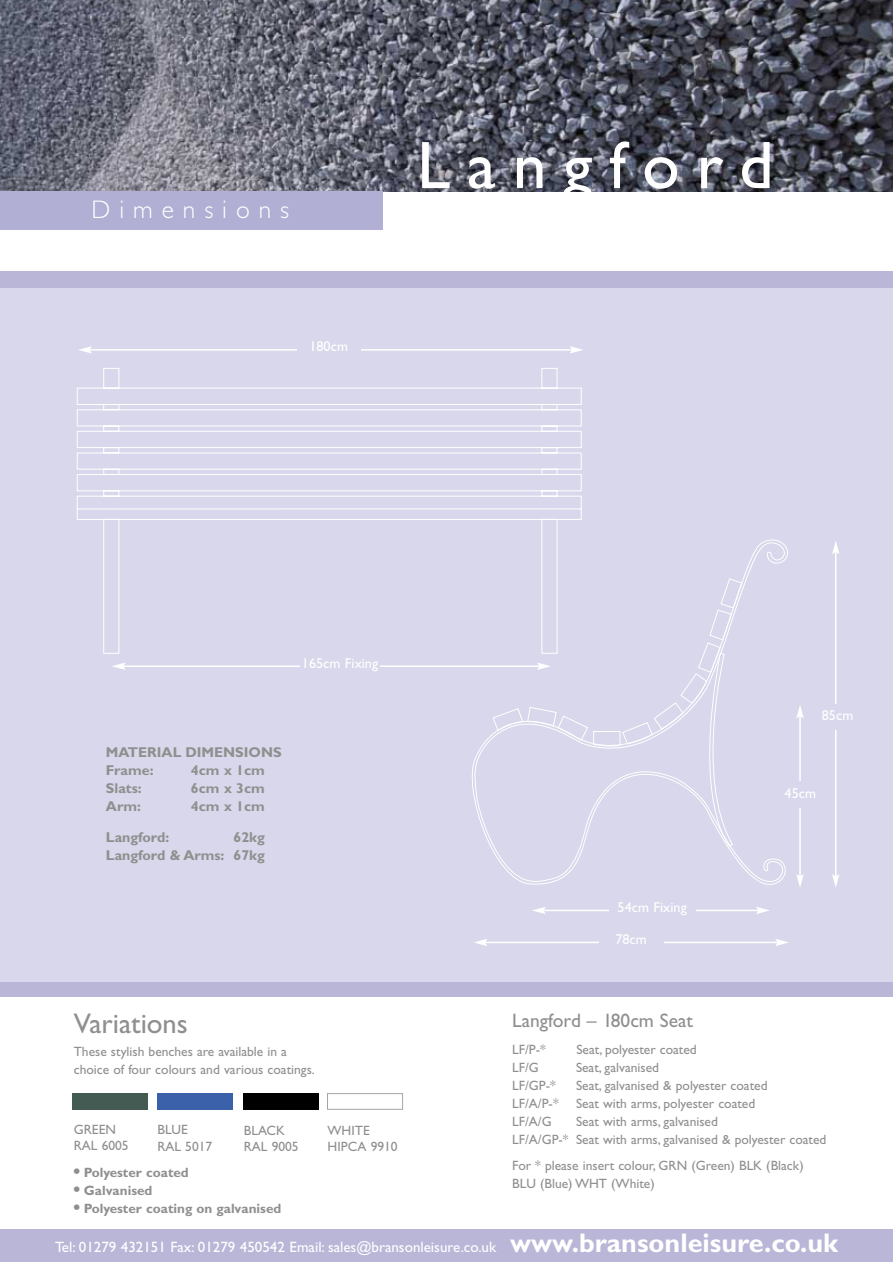
<style>
.page{position:relative;width:893px;height:1262px;background:#fff}
.page>*{position:absolute;margin:0;border:0;box-sizing:border-box;transform-origin:0 0}
.t1{font:67.5px "Gill Sans";letter-spacing:.25em;color:#fff}
.t2{font:28.5px "Gill Sans";color:#8f8f8f}
.t3{font:300 25.5px "Gill Sans";letter-spacing:.35em;color:#fff}
.t4{font:19.5px "Gill Sans";color:#8f8f8f}
.t5{font:15px "Gill Sans";color:#fff}
.t6{font:700 14.25px/18px "Gill Sans";color:#8f8f8f}
.t7{font:14.25px "Gill Sans";color:#fff}
.t8{font:13.5px/16.5px "Gill Sans";color:#8f8f8f}
.t9{font:700 13.5px "Gill Sans";color:#8f8f8f}
.s1{font-weight:700;font-size:27px}
</style>
<div class="page">
<img style="left:0;top:0;width:892px;height:191px">
<div style="left:0;top:191px;width:383px;height:39px;background:#b1afd4"></div>
<div style="left:0;top:271px;width:892px;height:725px;background:#b9b6d8"></div>
<div style="left:0;top:288px;width:892px;height:693px;background:#d8d7eb"></div>
<div style="left:0;top:1229px;width:892px;height:32px;background:#b9b6d8"></div>
<svg style="left:77px;top:368px;width:505px;height:286px"></svg>
<svg style="left:464px;top:528px;width:324px;height:357px"></svg>
<svg style="left:492px;top:578px;width:250px;height:269px"></svg>
<hr style="left:89px;top:349px;width:483px;height:1px;background:#fff">
<svg style="left:79px;top:346px;width:13px;height:7px"></svg>
<svg style="left:569px;top:346px;width:14px;height:7px"></svg>
<div style="left:297px;top:340px;width:63px;height:20px;background:#d8d7eb"></div>
<hr style="left:123px;top:665px;width:416px;height:2px;background:#fff">
<svg style="left:112px;top:663px;width:14px;height:7px"></svg>
<svg style="left:537px;top:662px;width:14px;height:8px"></svg>
<div style="left:300px;top:656px;width:80px;height:20px;background:#d8d7eb"></div>
<hr style="left:485px;top:941px;width:292px;height:2px;background:#fff">
<svg style="left:474px;top:939px;width:13px;height:7px"></svg>
<svg style="left:775px;top:939px;width:14px;height:7px"></svg>
<div style="left:598px;top:932px;width:65px;height:27px;background:#d8d7eb"></div>
<hr style="left:543px;top:909px;width:215px;height:2px;background:#fff">
<svg style="left:532px;top:907px;width:14px;height:7px"></svg>
<svg style="left:756px;top:907px;width:13px;height:7px"></svg>
<div style="left:608px;top:900px;width:87px;height:27px;background:#d8d7eb"></div>
<hr style="left:799px;top:716px;width:1px;height:160px;background:#fff">
<svg style="left:796px;top:874px;width:7px;height:13px"></svg>
<svg style="left:796px;top:705px;width:7px;height:13px"></svg>
<div style="left:775px;top:781px;width:49px;height:27px;background:#d8d7eb"></div>
<hr style="left:835px;top:551px;width:1px;height:325px;background:#fff">
<svg style="left:832px;top:874px;width:7px;height:13px"></svg>
<svg style="left:832px;top:541px;width:7px;height:13px"></svg>
<div style="left:813px;top:704px;width:49px;height:25px;background:#d8d7eb"></div>
<div style="left:243px;top:1093px;width:76px;height:16px;background:#000"></div>
<div style="left:327px;top:1093px;width:76px;height:16px;border:1px solid #a6a6a6"></div>
<div style="left:72px;top:1093px;width:76px;height:16px;background:#435b53"></div>
<div style="left:157px;top:1093px;width:76px;height:16px;background:#3b61aa"></div>
<h3 class="t3" style="left:92px;top:200px;width:199px">Dimensions</h3>
<p class="t7" style="left:309px;top:341px;width:40px">180cm</p>
<h1 class="t1" style="left:417px;top:142px;width:358px">Langford</h1>
<p class="t7" style="left:302px;top:658px;width:78px">165cm Fixing</p>
<p class="t6" style="left:106px;top:744px;width:177px">MATERIAL DIMENSIONS<br>Frame:</p>
<p class="t6" style="left:191px;top:762px;width:75px">4cm x 1cm</p>
<p class="t6" style="left:106px;top:780px;width:37px">Slats:</p>
<p class="t6" style="left:191px;top:780px;width:75px">6cm x 3cm</p>
<p class="t6" style="left:106px;top:798px;width:37px">Arm:</p>
<p class="t6" style="left:191px;top:798px;width:75px">4cm x 1cm</p>
<p class="t6" style="left:106px;top:830px;width:65px">Langford:</p>
<p class="t6" style="left:106px;top:830px;width:160px;text-align:right">62kg<br>Langford &amp; Arms: 67kg</p>
<h2 class="t2" style="left:74px;top:1013px;width:116px">Variations</h2>
<p class="t8" style="left:74px;top:1044px;width:242px;line-height:18px">These stylish benches are available in a choice of four colours and various coatings.</p>
<p class="t8" style="left:74px;top:1122px;width:56px">GREEN<br>RAL 6005</p>
<p class="t8" style="left:157px;top:1122px;width:56px">BLUE<br>RAL 5017</p>
<p class="t8" style="left:244px;top:1123px;width:56px">BLACK<br>RAL 9005</p>
<p class="t8" style="left:327px;top:1123px;width:72px">WHITE<br>HIPCA 9910</p>
<p class="t9" style="left:74px;top:1167px;width:116px">● Polyester coated</p>
<p class="t9" style="left:74px;top:1185px;width:80px">● Galvanised</p>
<p class="t9" style="left:74px;top:1203px;width:209px">● Polyester coating on galvanised</p>
<p class="t7" style="left:821px;top:710px;width:33px">85cm</p>
<p class="t7" style="left:617px;top:902px;width:71px">54cm Fixing</p>
<p class="t7" style="left:615px;top:934px;width:33px">78cm</p>
<p class="t7" style="left:784px;top:788px;width:33px">45cm</p>
<h3 class="t4" style="left:512px;top:1013px;width:182px">Langford – 180cm Seat</h3>
<p class="t8" style="left:512px;top:1042px;width:35px">LF/P-*</p>
<p class="t8" style="left:576px;top:1042px;width:122px">Seat, polyester coated</p>
<p class="t8" style="left:512px;top:1060px;width:28px">LF/G</p>
<p class="t8" style="left:576px;top:1060px;width:85px">Seat, galvanised</p>
<p class="t8" style="left:512px;top:1078px;width:45px">LF/GP-*</p>
<p class="t8" style="left:576px;top:1078px;width:193px">Seat, galvanised &amp; polyester coated</p>
<p class="t8" style="left:512px;top:1096px;width:48px">LF/A/P-*</p>
<p class="t8" style="left:576px;top:1096px;width:181px">Seat with arms, polyester coated</p>
<p class="t8" style="left:512px;top:1114px;width:41px">LF/A/G</p>
<p class="t8" style="left:512px;top:1113px;width:316px;line-height:18px;text-indent:64px">Seat with arms, galvanised<br>LF/A/GP-* Seat with arms, galvanised &amp; polyester coated</p>
<p class="t8" style="left:512px;top:1158px;width:293px;line-height:18px">For * please insert colour, GRN (Green) BLK (Black)<br>BLU (Blue) WHT (White)</p>
<p class="t5" style="left:55px;top:1242px;width:784px">Tel: 01279 432151 Fax: 01279 450542 Email: sales@bransonleisure.co.uk <span class="s1">www.bransonleisure.co.uk</span></p>
</div>
